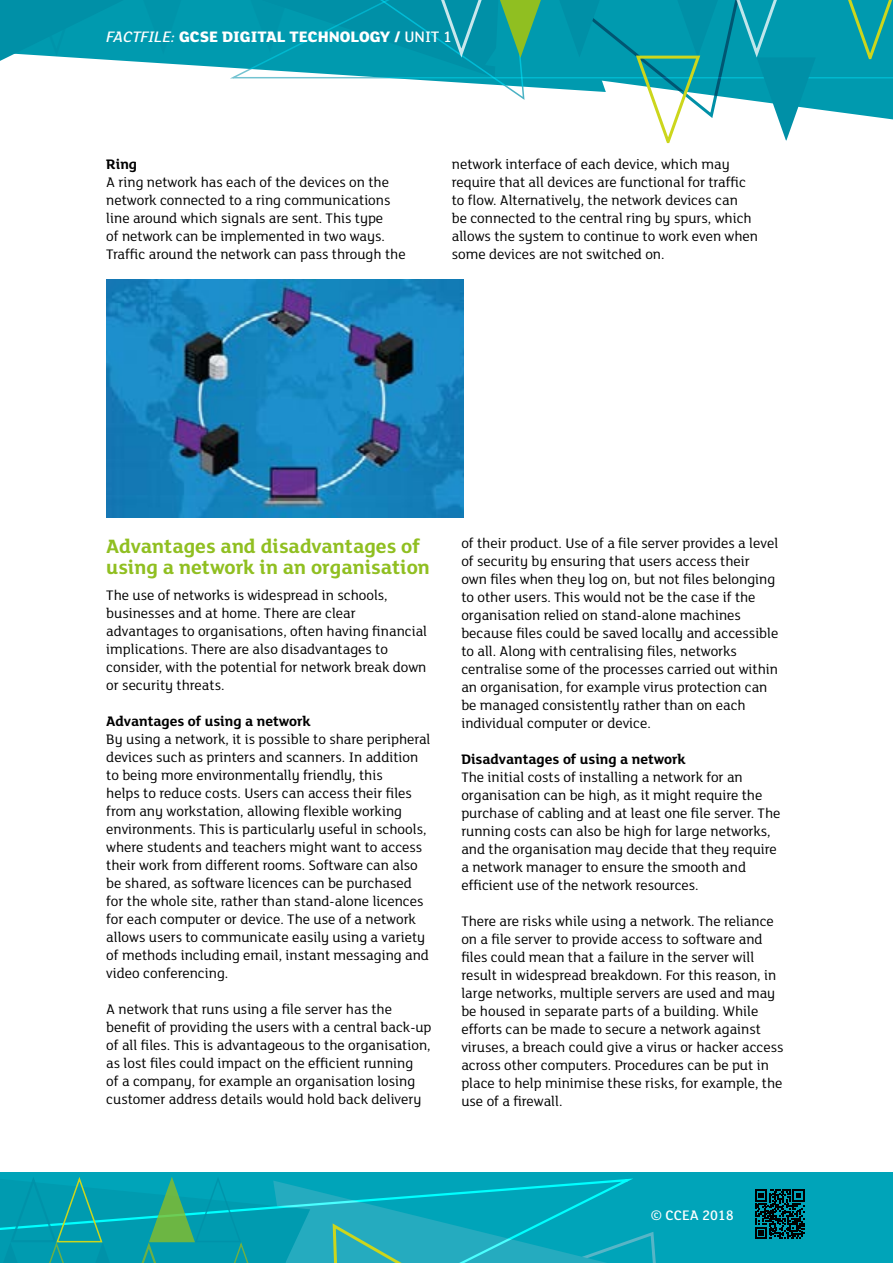
<style>
.page{position:relative;width:893px;height:1263px;background:#fff}
.page>*{position:absolute;margin:0;border:0;box-sizing:border-box;transform-origin:0 0}
.t1{font:700 21px/21px "FS Lola";color:#90bf21}
.t2{font:800 16.5px "FS Lola";color:#fff}
.t3{font:15px/18px "FS Lola";color:#000}
.t4{font:700 15px "FS Lola";color:#000}
.t5{font:500 15px "FS Lola";color:#fff}
.s1{font-weight:500}
.s2{font-weight:500;font-style:italic}
</style>
<div class="page">
<div style="left:0;top:1172px;width:893px;height:91px;background:#00a4b9"></div>
<div style="left:189px;top:0;width:36px;height:68px;background:#009aaf"></div>
<svg style="left:0;top:0;width:189px;height:65px;background:#169fb3"></svg>
<svg style="left:225px;top:0;width:668px;height:144px"></svg>
<svg style="left:0;top:1177px;width:805px;height:86px"></svg>
<img style="left:106px;top:280px;width:357px;height:238px">
<p class="t2" style="left:200px;top:25px;width:254px">SE DIGITAL TECHNOLOGY / <span class="s1">UNIT 1</span></p>
<p class="t2" style="left:107px;top:26px;width:357px"><span class="s2">FACTFILE:</span> GCE HISTORY OF ART / <span class="s1">ARCHITECTURE</span></p>
<p class="t4" style="left:106px;top:153px;width:32px">Ring</p>
<p class="t3" style="left:106px;top:172px;width:301px">A ring network has each of the devices on the network connected to a ring communications line around which signals are sent. This type<br>of network can be implemented in two ways.<br>Traffic around the network can pass through the</p>
<p class="t3" style="left:452px;top:154px;width:308px">network interface of each device, which may require that all devices are functional for traffic to flow. Alternatively, the network devices can<br>be connected to the central ring by spurs, which allows the system to continue to work even when some devices are not switched on.</p>
<h1 class="t1" style="left:106px;top:534px;width:325px">Advantages and disadvantages of using a network in an organisation</h1>
<p class="t3" style="left:106px;top:586px;width:322px">The use of networks is widespread in schools, businesses and at home. There are clear advantages to organisations, often having financial implications. There are also disadvantages to consider, with the potential for network break down or security threats.</p>
<p class="t4" style="left:106px;top:711px;width:206px">Advantages of using a network</p>
<p class="t3" style="left:106px;top:730px;width:326px">By using a network, it is possible to share peripheral devices such as printers and scanners. In addition to being more environmentally friendly, this<br>helps to reduce costs. Users can access their files from any workstation, allowing flexible working environments. This is particularly useful in schools, where students and teachers might want to access their work from different rooms. Software can also be shared, as software licences can be purchased for the whole site, rather than stand-alone licences for each computer or device. The use of a network allows users to communicate easily using a variety of methods including email, instant messaging and video conferencing.</p>
<p class="t3" style="left:106px;top:1000px;width:327px">A network that runs using a file server has the benefit of providing the users with a central back-up of all files. This is advantageous to the organisation, as lost files could impact on the efficient running<br>of a company, for example an organisation losing customer address details would hold back delivery</p>
<p class="t3" style="left:461px;top:534px;width:318px">of their product. Use of a file server provides a level of security by ensuring that users access their own files when they log on, but not files belonging to other users. This would not be the case if the organisation relied on stand-alone machines because files could be saved locally and accessible to all. Along with centralising files, networks centralise some of the processes carried out within an organisation, for example virus protection can be managed consistently rather than on each individual computer or device.</p>
<p class="t4" style="left:461px;top:749px;width:226px">Disadvantages of using a network</p>
<p class="t3" style="left:461px;top:768px;width:321px">The initial costs of installing a network for an organisation can be high, as it might require the purchase of cabling and at least one file server. The running costs can also be high for large networks, and the organisation may decide that they require a network manager to ensure the smooth and efficient use of the network resources.</p>
<p class="t3" style="left:461px;top:912px;width:324px">There are risks while using a network. The reliance on a file server to provide access to software and files could mean that a failure in the server will result in widespread breakdown. For this reason, in large networks, multiple servers are used and may be housed in separate parts of a building. While efforts can be made to secure a network against viruses, a breach could give a virus or hacker access across other computers. Procedures can be put in place to help minimise these risks, for example, the use of a firewall.</p>
<p class="t5" style="left:651px;top:1206px;width:84px">© CCEA 2018</p>
</div>
